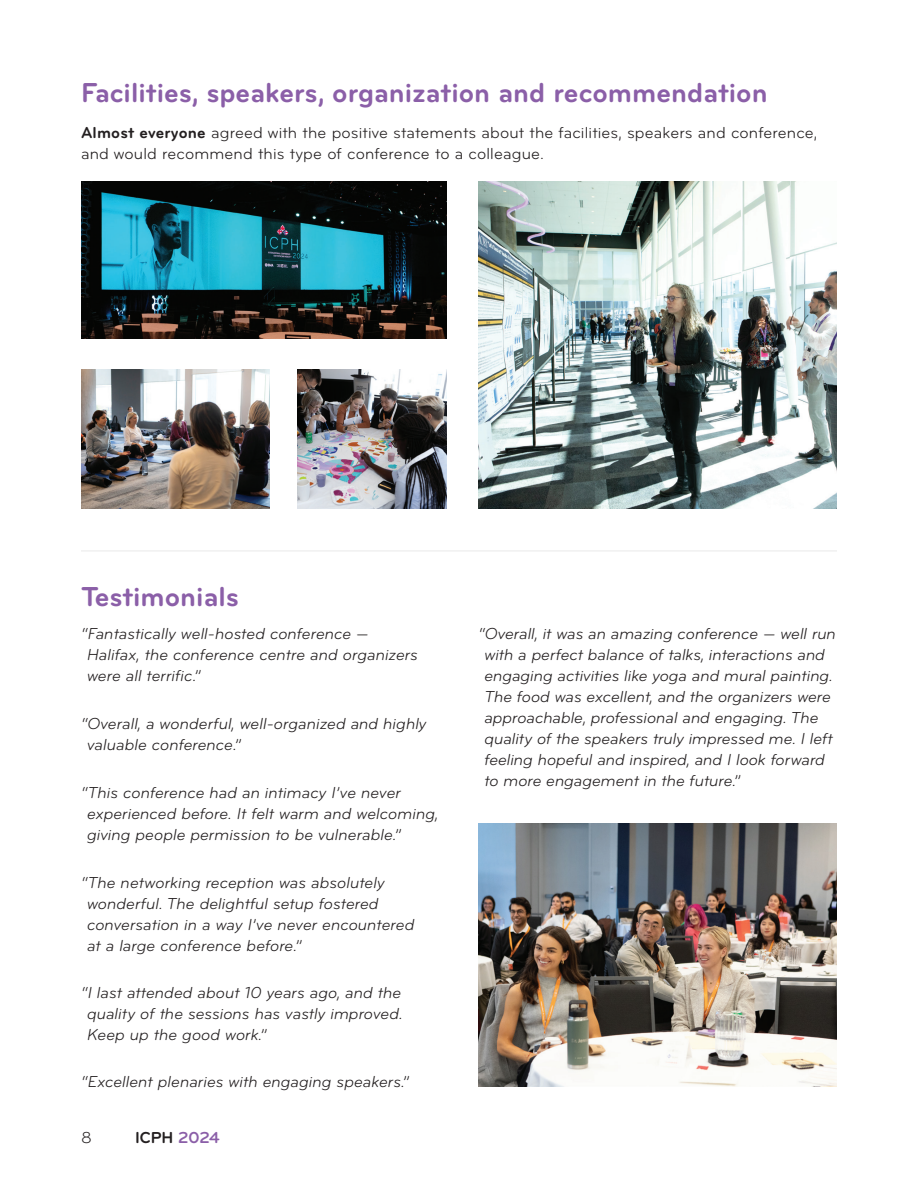
<style>
.page{position:relative;width:918px;height:1188px;background:#fff}
.page>*{position:absolute;margin:0;border:0;box-sizing:border-box;transform-origin:0 0}
.t1{font:700 28.5px "Bryant";color:#8b5fa8}
.t2{font:italic 16.5px/21px "Bryant";letter-spacing:-.005em;color:#231f20}
.t3{font:16.5px/21px "Bryant";letter-spacing:.01em;color:#231f20}
.t4{font:700 16.5px "Bryant";color:#231f20}
.s1{font-weight:700}
.s2{color:#8b5fa8}
</style>
<div class="page">
<img style="left:81px;top:182px;width:365px;height:157px">
<hr style="left:81px;top:550px;width:756px;height:1px;background:#ebebeb">
<img style="left:478px;top:182px;width:359px;height:327px">
<img style="left:81px;top:370px;width:189px;height:139px">
<img style="left:297px;top:369px;width:149px;height:140px">
<img style="left:478px;top:823px;width:359px;height:264px">
<h1 class="t1" style="left:81px;top:75px;width:688px">Facilities, speakers, organization and recommendation</h1>
<p class="t3" style="left:81px;top:122px;width:738px"><span class="s1">Almost everyone</span> agreed with the positive statements about the facilities, speakers and conference, and would recommend this type of conference to a colleague.</p>
<h1 class="t1" style="left:81px;top:579px;width:159px">Testimonials</h1>
<p class="t2" style="left:87px;top:623px;width:333px;text-indent:-6px">“Fantastically well-hosted conference —<br>Halifax, the conference centre and organizers were all terrific.”</p>
<p class="t2" style="left:87px;top:713px;width:341px;text-indent:-6px">“Overall, a wonderful, well-organized and highly valuable conference.”</p>
<p class="t2" style="left:87px;top:782px;width:353px;text-indent:-6px">“This conference had an intimacy I’ve never experienced before. It felt warm and welcoming, giving people permission to be vulnerable.”</p>
<p class="t2" style="left:87px;top:872px;width:329px;text-indent:-6px">“The networking reception was absolutely wonderful. The delightful setup fostered conversation in a way I’ve never encountered at a large conference before.”</p>
<p class="t2" style="left:87px;top:982px;width:318px;text-align:justify;text-indent:-6px">“I last attended about 10 years ago, and the quality of the sessions has vastly improved.<br>Keep up the good work.”</p>
<p class="t2" style="left:81px;top:1071px;width:330px">“Excellent plenaries with engaging speakers.”</p>
<p class="t3" style="left:81px;top:1128px;width:12px">8</p>
<p class="t4" style="left:135px;top:1128px;width:86px">ICPH <span class="s2">2024</span></p>
<p class="t2" style="left:484px;top:624px;width:353px;text-indent:-6px">“Overall, it was an amazing conference — well run with a perfect balance of talks, interactions and engaging activities like yoga and mural painting.<br>The food was excellent, and the organizers were approachable, professional and engaging. The quality of the speakers truly impressed me. I left feeling hopeful and inspired, and I look forward to more engagement in the future.”</p>
</div>
